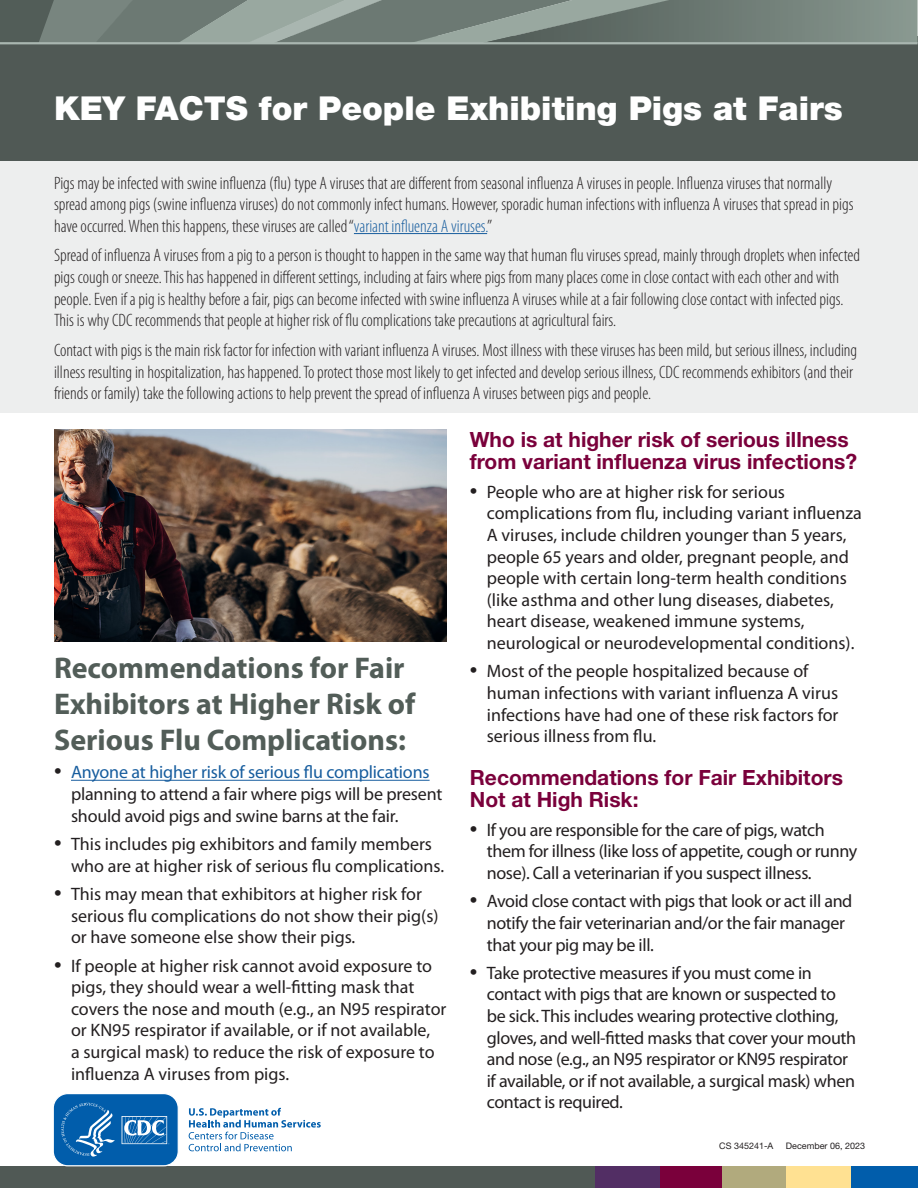
<style>
.page{position:relative;width:918px;height:1188px;background:#fff}
.page>*{position:absolute;margin:0;border:0;box-sizing:border-box;transform-origin:0 0}
.H1-_title{font:900 33px "Helvetica Neue LT Std";color:#fff}
.t1{font:700 30px/36px "Myriad Pro";color:#525d58}
.t2{font:700 21px/22.5px "Helvetica Neue LT Std";color:#7a003b}
.P_FIRST_PARA{font:300 condensed 18px/21.6px "Myriad Pro";color:#231f20}
.t3{font:18px/21.6px "Myriad Pro";color:#231f20}
.t4{font:18px/21.6px "Myriad Pro";letter-spacing:-.02em;color:#231f20}
.t5{font:9px "Helvetica Neue LT Std";color:#231f20}
.s1{color:#175d9e}
.s2{font-size:27px}
</style>
<div class="page">
<div style="left:0;top:36px;width:918px;height:126px;background:#505955"></div>
<svg style="left:0;top:0;width:918px;height:42px;background:#77847e"></svg>
<hr style="left:0;top:42px;width:918px;height:2px;background:#a9b6b0">
<div style="left:0;top:1167px;width:597px;height:21px;background:#505955"></div>
<div style="left:658px;top:1167px;width:65px;height:21px;background:#7a003b"></div>
<div style="left:722px;top:1167px;width:65px;height:21px;background:#b1aa7d"></div>
<div style="left:787px;top:1167px;width:64px;height:21px;background:#ffe192"></div>
<div style="left:851px;top:1167px;width:67px;height:21px;background:#015dab"></div>
<div style="left:595px;top:1167px;width:64px;height:21px;background:#522e64"></div>
<div style="left:0;top:161px;width:918px;height:252px;background:#edeeee"></div>
<hr style="left:354px;top:233px;width:133px;height:1px;background:#175d9e">
<img style="left:55px;top:429px;width:392px;height:213px">
<hr style="left:71px;top:780px;width:359px;height:1px;background:#175d9e">
<svg style="left:189px;top:1108px;width:132px;height:43px"></svg>
<svg style="left:52px;top:1094px;width:127px;height:73px;background:#2a76b7"></svg>
<h1 class="H1-_title" style="left:54px;top:88px;width:790px">KEY FACTS for People Exhibiting Pigs at Fairs</h1>
<p class="P_FIRST_PARA" style="left:54px;top:172px;width:801px">Pigs may be infected with swine influenza (flu) type A viruses that are different from seasonal influenza A viruses in people. Influenza viruses that normally spread among pigs (swine influenza viruses) do not commonly infect humans. However, sporadic human infections with influenza A viruses that spread in pigs have occurred. When this happens, these viruses are called “<span class="s1">variant influenza A viruses.</span>”</p>
<p class="P_FIRST_PARA" style="left:54px;top:245px;width:808px">Spread of influenza A viruses from a pig to a person is thought to happen in the same way that human flu viruses spread, mainly through droplets when infected pigs cough or sneeze. This has happened in different settings, including at fairs where pigs from many places come in close contact with each other and with people. Even if a pig is healthy before a fair, pigs can become infected with swine influenza A viruses while at a fair following close contact with infected pigs.<br>This is why CDC recommends that people at higher risk of flu complications take precautions at agricultural fairs.</p>
<p class="P_FIRST_PARA" style="left:54px;top:340px;width:805px">Contact with pigs is the main risk factor for infection with variant influenza A viruses. Most illness with these viruses has been mild, but serious illness, including illness resulting in hospitalization, has happened. To protect those most likely to get infected and develop serious illness, CDC recommends exhibitors (and their friends or family) take the following actions to help prevent the spread of influenza A viruses between pigs and people.</p>
<h2 class="t1" style="left:54px;top:650px;width:363px">Recommendations for Fair<br>Exhibitors at Higher Risk of<br>Serious Flu Complications:</h2>
<p class="t3" style="left:71px;top:762px;width:373px;text-indent:-17px"><span class="s2">•</span> <span class="s1">Anyone at higher risk of serious flu complications </span>planning to attend a fair where pigs will be present should avoid pigs and swine barns at the fair.</p>
<p class="t3" style="left:71px;top:834px;width:375px;text-indent:-17px"><span class="s2">•</span> This includes pig exhibitors and family members who are at higher risk of serious flu complications.</p>
<p class="t3" style="left:71px;top:883px;width:369px;text-indent:-17px"><span class="s2">•</span> This may mean that exhibitors at higher risk for serious flu complications do not show their pig(s) or have someone else show their pigs.</p>
<p class="t3" style="left:71px;top:955px;width:377px;text-indent:-17px"><span class="s2">•</span> If people at higher risk cannot avoid exposure to pigs, they should wear a well-fitting mask that covers the nose and mouth (e.g., an N95 respirator or KN95 respirator if available, or if not available,<br>a surgical mask) to reduce the risk of exposure to influenza A viruses from pigs.</p>
<h3 class="t2" style="left:470px;top:428px;width:389px">Who is at higher risk of serious illness from variant influenza virus infections?</h3>
<p class="t3" style="left:487px;top:481px;width:376px;text-indent:-17px"><span class="s2">•</span> People who are at higher risk for serious complications from flu, including variant influenza A viruses, include children younger than 5 years, people 65 years and older, pregnant people, and people with certain long-term health conditions (like asthma and other lung diseases, diabetes, heart disease, weakened immune systems, neurological or neurodevelopmental conditions).</p>
<p class="t3" style="left:487px;top:661px;width:353px;text-indent:-17px"><span class="s2">•</span> Most of the people hospitalized because of human infections with variant influenza A virus infections have had one of these risk factors for serious illness from flu.</p>
<h3 class="t2" style="left:470px;top:766px;width:375px">Recommendations for Fair Exhibitors<br>Not at High Risk:</h3>
<p class="t4" style="left:487px;top:819px;width:372px;text-indent:-17px"><span class="s2">•</span> If you are responsible for the care of pigs, watch them for illness (like loss of appetite, cough or runny nose). Call a veterinarian if you suspect illness.</p>
<p class="t4" style="left:487px;top:891px;width:367px;text-indent:-17px"><span class="s2">•</span> Avoid close contact with pigs that look or act ill and notify the fair veterinarian and/or the fair manager that your pig may be ill.</p>
<p class="t4" style="left:487px;top:962px;width:371px;text-indent:-17px"><span class="s2">•</span> Take protective measures if you must come in contact with pigs that are known or suspected to be sick. This includes wearing protective clothing, gloves, and well-fitted masks that cover your mouth and nose (e.g., an N95 respirator or KN95 respirator if available, or if not available, a surgical mask) when contact is required.</p>
<p class="t5" style="left:719px;top:1140px;width:56px">CS 345241-A</p>
<p class="t5" style="left:786px;top:1140px;width:81px">December 06, 2023</p>
</div>
